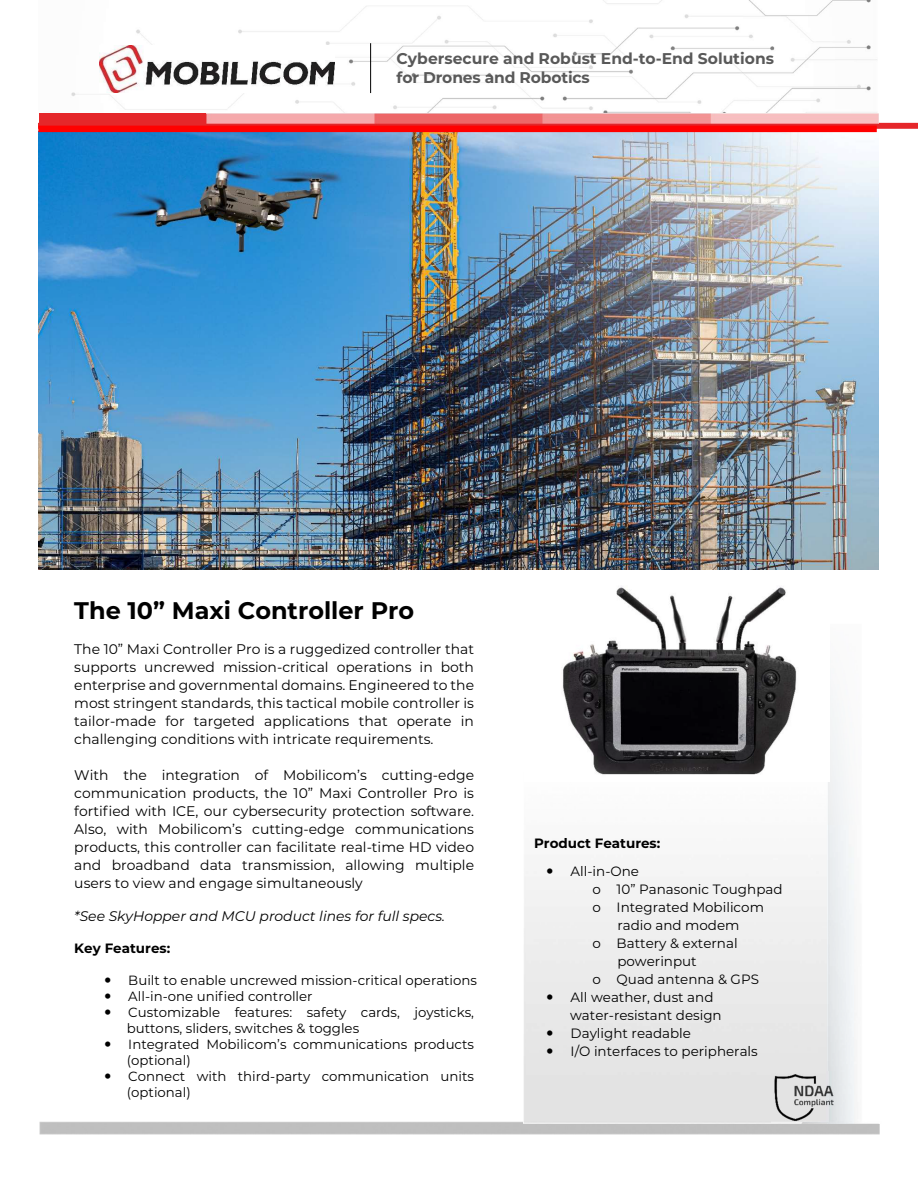
<style>
.page{position:relative;width:918px;height:1188px;background:#fff}
.page>*{position:absolute;margin:0;border:0;box-sizing:border-box;transform-origin:0 0}
.t1{font:700 24px "Montserrat";color:#000}
.t2{font:700 15.6px/18.8px "Montserrat";letter-spacing:-.005em;color:#595959}
.t3{font:13.95px/18px "Montserrat";color:#000;text-align:justify}
.t4{font:italic 13.95px "Montserrat";color:#000}
.t5{font:13.5px "Montserrat";color:#000}
.t6{font:700 13.5px "Montserrat";color:#000}
.t7{font:13.35px/16px "Montserrat";color:#000}
</style>
<div class="page">
<img style="left:39px;top:0;width:838px;height:114px">
<hr style="left:370px;top:43px;width:1px;height:50px;background:#000">
<svg style="left:39px;top:123px;width:879px;height:6px;background:#e72124"></svg>
<div style="left:39px;top:114px;width:167px;height:10px;background:#e5272a"></div>
<img style="left:206px;top:113px;width:672px;height:11px">
<img style="left:99px;top:45px;width:235px;height:47px">
<img style="left:561px;top:585px;width:237px;height:191px">
<img style="left:39px;top:132px;width:839px;height:438px">
<img style="left:771px;top:1071px;width:65px;height:52px">
<div style="left:39px;top:126px;width:837px;height:5px;background:#f00"></div>
<div style="left:39px;top:126px;width:838px;height:6px;border:1px solid #f00"></div>
<svg style="left:547px;top:995px;width:6px;height:5px"></svg>
<svg style="left:547px;top:1031px;width:6px;height:5px"></svg>
<svg style="left:547px;top:1049px;width:6px;height:5px"></svg>
<p class="t2" style="left:397px;top:48px;width:379px">Cybersecure and Robust End-to-End Solutions for Drones and Robotics</p>
<h1 class="t1" style="left:74px;top:593px;width:341px">The 10” Maxi Controller Pro</h1>
<p class="t3" style="left:74px;top:639px;width:401px">The 10” Maxi Controller Pro is a ruggedized controller that supports uncrewed mission-critical operations in both enterprise and governmental domains. Engineered to the most stringent standards, this tactical mobile controller is tailor-made for targeted applications that operate in challenging conditions with intricate requirements.</p>
<p class="t3" style="left:74px;top:765px;width:401px">With the integration of Mobilicom’s cutting-edge communication products, the 10” Maxi Controller Pro is fortified with ICE, our cybersecurity protection software.<br>Also, with Mobilicom’s cutting-edge communications products, this controller can facilitate real-time HD video and broadband data transmission, allowing multiple users to view and engage simultaneously</p>
<p class="t4" style="left:74px;top:907px;width:372px">*See SkyHopper and MCU product lines for full specs.</p>
<p class="t6" style="left:74px;top:938px;width:97px">Key Features:</p>
<p class="t7" style="left:127px;top:972px;width:352px">Built to enable uncrewed mission-critical operations All-in-one unified controller<br>Customizable features: safety cards, joysticks, buttons, sliders, switches &amp; toggles<br>Integrated Mobilicom’s communications products (optional)<br>Connect with third-party communication units (optional)</p>
<p class="t6" style="left:534px;top:834px;width:128px">Product Features:</p>
<p class="t5" style="left:571px;top:862px;width:70px">All-in-One</p>
<p class="t5" style="left:593px;top:880px;width:191px">o 10” Panasonic Toughpad</p>
<p class="t5" style="left:593px;top:898px;width:173px">o Integrated Mobilicom</p>
<p class="t5" style="left:617px;top:916px;width:124px">radio and modem</p>
<p class="t5" style="left:593px;top:934px;width:147px">o Battery &amp; external</p>
<p class="t5" style="left:617px;top:952px;width:81px">powerinput</p>
<p class="t5" style="left:593px;top:970px;width:168px">o Quad antenna &amp; GPS</p>
<p class="t5" style="left:571px;top:988px;width:144px">All weather, dust and</p>
<p class="t5" style="left:570px;top:1006px;width:153px">water-resistant design</p>
<p class="t5" style="left:571px;top:1024px;width:122px">Daylight readable</p>
<p class="t5" style="left:571px;top:1042px;width:189px">I/O interfaces to peripherals</p>
</div>
